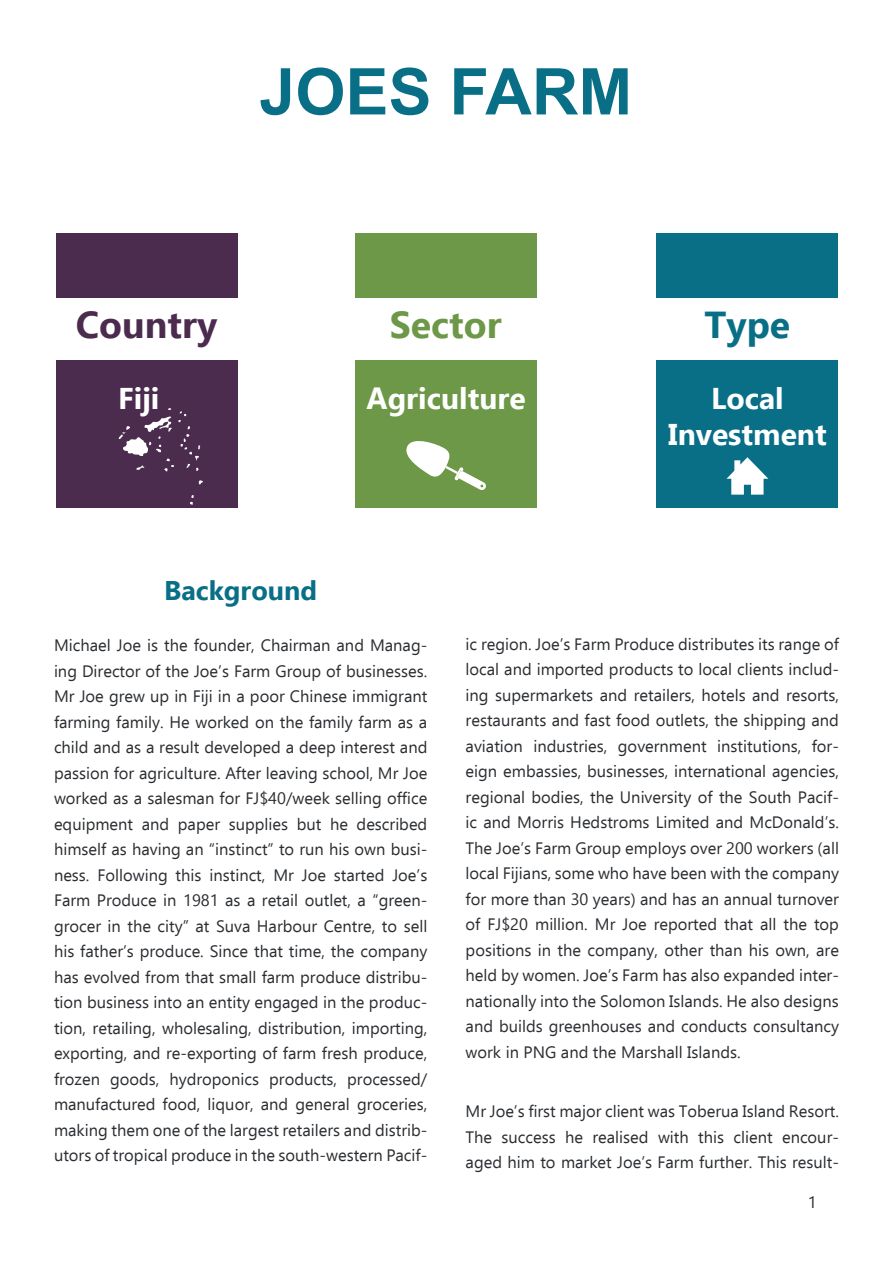
<style>
.page{position:relative;width:893px;height:1263px;background:#fff}
.page>*{position:absolute;margin:0;border:0;box-sizing:border-box;transform-origin:0 0}
.t1{font:700 64.5px "Arial";color:#096f87}
.t2{font:700 37.5px "Ebrima";color:#4b2c4f}
.t3{font:700 37.5px "Ebrima";color:#6d9847}
.t4{font:700 37.5px "Ebrima";color:#096f87}
.t5{font:700 30px/36px "Ebrima";color:#fff;text-align:center}
.t6{font:700 27px "Ebrima";color:#096f87}
.t7{font:16.5px/25.5px "Ebrima";color:#2a2d31;text-align:justify}
</style>
<div class="page">
<div style="left:355px;top:233px;width:182px;height:65px;background:#6d9847"></div>
<div style="left:355px;top:360px;width:182px;height:147px;background:#6d9847"></div>
<svg style="left:406px;top:441px;width:80px;height:49px"></svg>
<div style="left:656px;top:233px;width:182px;height:65px;background:#096f87"></div>
<div style="left:656px;top:360px;width:182px;height:147px;background:#096f87"></div>
<svg style="left:726px;top:457px;width:42px;height:38px"></svg>
<div style="left:56px;top:233px;width:181px;height:65px;background:#4b2c4f"></div>
<div style="left:56px;top:360px;width:181px;height:148px;background:#4b2c4f"></div>
<svg style="left:199px;top:480px;width:4px;height:4px"></svg>
<svg style="left:190px;top:495px;width:4px;height:10px"></svg>
<svg style="left:119px;top:408px;width:81px;height:64px"></svg>
<h1 class="t1" style="left:259px;top:46px;width:374px">JOES FARM</h1>
<h2 class="t2" style="left:76px;top:296px;width:143px">Country</h2>
<h3 class="t5" style="left:118px;top:379px;width:43px">Fiji</h3>
<h2 class="t3" style="left:390px;top:296px;width:113px">Sector</h2>
<h3 class="t5" style="left:367px;top:379px;width:161px">Agriculture</h3>
<h2 class="t4" style="left:705px;top:296px;width:87px">Type</h2>
<h3 class="t5" style="left:668px;top:379px;width:160px">Local<br>Investment</h3>
<h3 class="t6" style="left:164px;top:571px;width:155px">Background</h3>
<p class="t7" style="left:54px;top:632px;width:375px">Michael Joe is the founder, Chairman and Manag&shy;ing Director of the Joe’s Farm Group of businesses.<br>Mr Joe grew up in Fiji in a poor Chinese immigrant farming family. He worked on the family farm as a child and as a result developed a deep interest and passion for agriculture. After leaving school, Mr Joe worked as a salesman for FJ$40/week selling office equipment and paper supplies but he described himself as having an “instinct” to run his own busi&shy;ness. Following this instinct, Mr Joe started Joe’s Farm Produce in 1981 as a retail outlet, a “green&shy;grocer in the city” at Suva Harbour Centre, to sell his father’s produce. Since that time, the company has evolved from that small farm produce distribu&shy;tion business into an entity engaged in the produc&shy;tion, retailing, wholesaling, distribution, importing, exporting, and re-exporting of farm fresh produce, frozen goods, hydroponics products, processed/ manufactured food, liquor, and general groceries, making them one of the largest retailers and distrib&shy;utors of tropical produce in the south-western Pacif-</p>
<p class="t7" style="left:466px;top:631px;width:375px">ic region. Joe’s Farm Produce distributes its range of local and imported products to local clients includ&shy;ing supermarkets and retailers, hotels and resorts, restaurants and fast food outlets, the shipping and aviation industries, government institutions, for&shy;eign embassies, businesses, international agencies, regional bodies, the University of the South Pacif&shy;ic and Morris Hedstroms Limited and McDonald’s.<br>The Joe’s Farm Group employs over 200 workers (all local Fijians, some who have been with the company for more than 30 years) and has an annual turnover of FJ$20 million. Mr Joe reported that all the top positions in the company, other than his own, are held by women. Joe’s Farm has also expanded inter&shy;nationally into the Solomon Islands. He also designs and builds greenhouses and conducts consultancy work in PNG and the Marshall Islands.</p>
<p class="t7" style="left:466px;top:1098px;width:375px">Mr Joe’s first major client was Toberua Island Resort.<br>The success he realised with this client encour&shy;aged him to market Joe’s Farm further. This result-</p>
<p class="t7" style="left:808px;top:1188px;width:10px">1</p>
</div>
